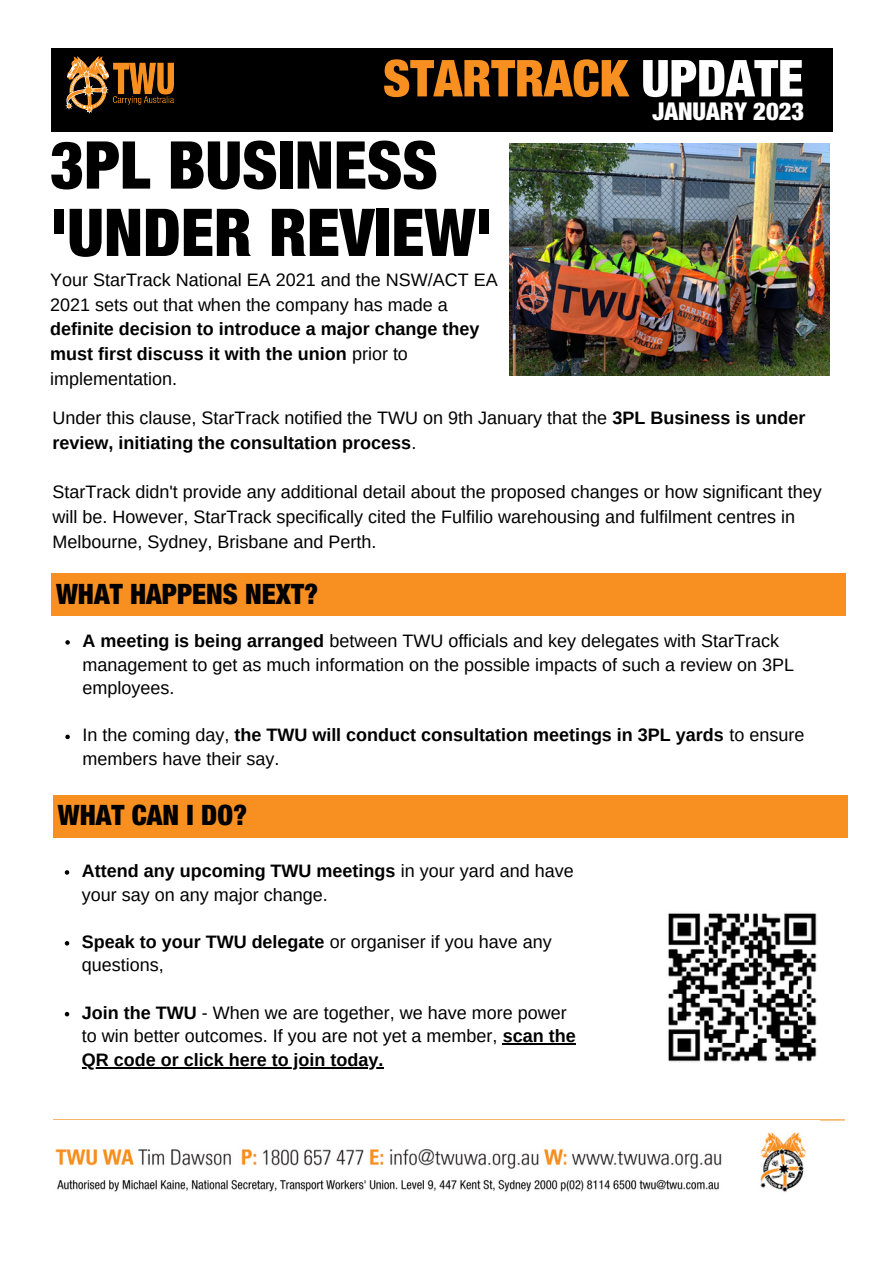
<style>
.page{position:relative;width:893px;height:1264px;background:#fff}
.page>*{position:absolute;margin:0;border:0;box-sizing:border-box;transform-origin:0 0}
.t1{font:900 condensed 66px/67.3px "Helvetica Neue LT Std";color:#000}
.t2{font:900 condensed 50.85px "Helvetica Neue LT Std";color:#f79020}
.t3{font:900 condensed 28.05px "Helvetica Neue LT Std";color:#000}
.t4{font:900 condensed 24.6px "Helvetica Neue LT Std";color:#fff}
.t5{font:18px/23.5px "Arimo";color:#000}
.t6{font:700 18px/24.8px "Arimo";color:#000}
.s1{color:#fff}
.s2{font-weight:400}
.s3{font-weight:700}
</style>
<div class="page">
<hr style="left:53px;top:1119px;width:791px;height:1px;background:#f79020">
<img style="left:55px;top:1132px;width:751px;height:60px">
<div style="left:51px;top:48px;width:782px;height:83px;background:#000"></div>
<img style="left:66px;top:56px;width:108px;height:58px">
<div style="left:53px;top:794px;width:795px;height:43px;background:#f79020"></div>
<img style="left:668px;top:913px;width:149px;height:149px">
<svg style="left:65px;top:870px;width:4px;height:4px"></svg>
<svg style="left:65px;top:941px;width:4px;height:4px"></svg>
<svg style="left:65px;top:1012px;width:4px;height:4px"></svg>
<hr style="left:503px;top:1043px;width:73px;height:1px;background:#000">
<hr style="left:82px;top:1066px;width:302px;height:2px;background:#000">
<img style="left:509px;top:144px;width:320px;height:231px">
<div style="left:51px;top:573px;width:795px;height:43px;background:#f79020"></div>
<svg style="left:65px;top:640px;width:5px;height:4px"></svg>
<svg style="left:65px;top:734px;width:5px;height:5px"></svg>
<h2 class="t2" style="left:383px;top:60px;width:422px">STARTRACK <span class="s1">UPDATE</span></h2>
<h3 class="t4" style="left:652px;top:103px;width:153px">JANUARY 2023</h3>
<h1 class="t1" style="left:50px;top:141px;width:444px">3PL BUSINESS 'UNDER REVIEW'</h1>
<p class="t5" style="left:50px;top:267px;width:449px;line-height:24.8px">Your StarTrack National EA 2021 and the NSW/ACT EA<br>2021 sets out that when the company has made a</p>
<p class="t6" style="left:50px;top:317px;width:431px">definite decision to introduce a major change they must first discuss it with the union <span class="s2">prior to implementation.</span></p>
<p class="t5" style="left:52px;top:405px;width:754px;line-height:24.8px">Under this clause, StarTrack notified the TWU on 9th January that the <span class="s3">3PL Business is under review, initiating the consultation process</span>.</p>
<p class="t5" style="left:52px;top:479px;width:770px;line-height:24.8px">StarTrack didn't provide any additional detail about the proposed changes or how significant they will be. However, StarTrack specifically cited the Fulfilio warehousing and fulfilment centres in<br>Melbourne, Sydney, Brisbane and Perth.</p>
<h3 class="t3" style="left:56px;top:583px;width:263px">WHAT HAPPENS NEXT?</h3>
<p class="t5" style="left:82px;top:629px;width:713px"><span class="s3">A meeting is being arranged</span> between TWU officials and key delegates with StarTrack management to get as much information on the possible impacts of such a review on 3PL employees.</p>
<p class="t6" style="left:82px;top:723px;width:723px;line-height:23.5px"><span class="s2">In the coming day,</span> the TWU will conduct consultation meetings in 3PL yards <span class="s2">to ensure members have their say.</span></p>
<h3 class="t3" style="left:58px;top:805px;width:191px">WHAT CAN I DO?</h3>
<p class="t5" style="left:82px;top:859px;width:493px"><span class="s3">Attend any upcoming TWU meetings</span> in your yard and have your say on any major change.</p>
<p class="t5" style="left:82px;top:929px;width:471px"><span class="s3">Speak to your TWU delegate</span> or organiser if you have any questions,</p>
<p class="t5" style="left:82px;top:1000px;width:495px"><span class="s3">Join the TWU</span> - When we are together, we have more power to win better outcomes. If you are not yet a member, <span class="s3">scan the<br>QR code or click here to join today.</span></p>
</div>
